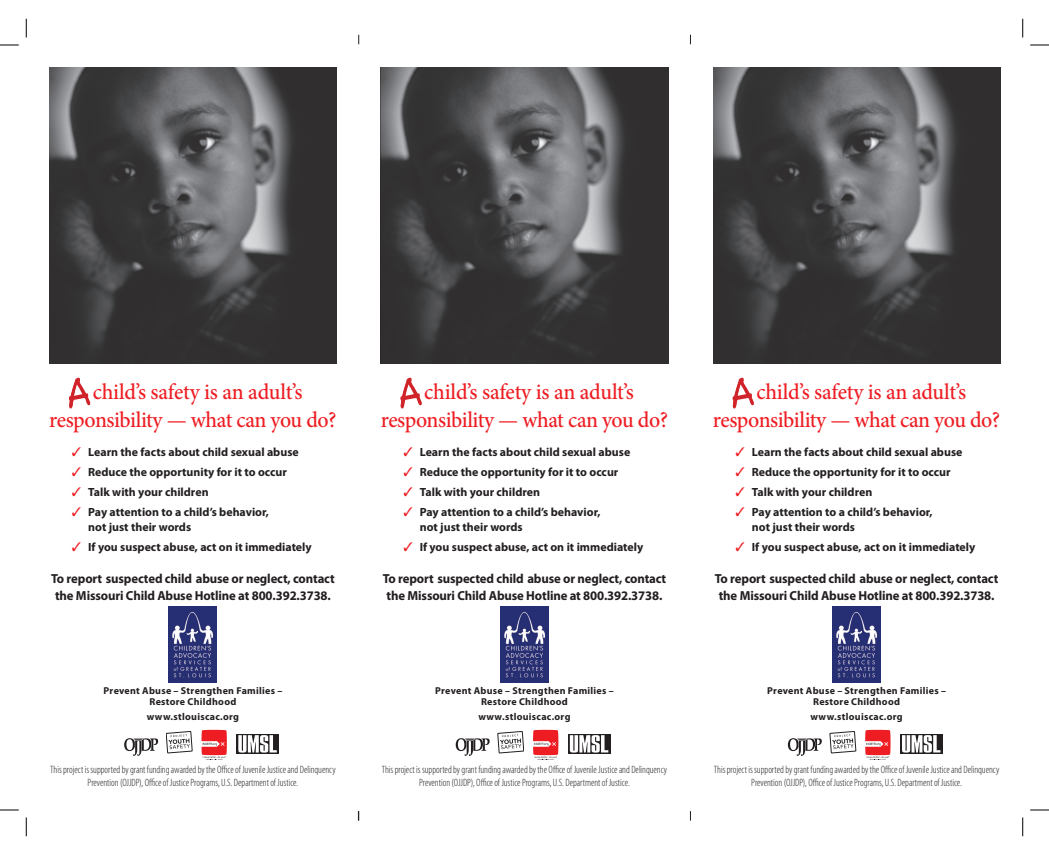
<style>
.page{position:relative;width:1049px;height:855px;background:#fff}
.page>*{position:absolute;margin:0;border:0;box-sizing:border-box;transform-origin:0 0}
.t1{font:500 22.5px/27.5px "Minion Pro";letter-spacing:-.02em;color:#ee1d23;text-align:center}
.t2{font:700 13.12px/17.5px "Myriad Pro";letter-spacing:-.01em;color:#231f20}
.t3{font:700 11.88px/15px "Myriad Pro";color:#231f20}
.t4{font:300 condensed 10.62px/12.9px "Myriad Pro";letter-spacing:-.005em;color:#231f20;text-align:center}
.t5{font:700 10px/11.2px "Myriad Pro";letter-spacing:.025em;color:#231f20;text-align:center}
.s1{color:#ee1d23}
</style>
<div class="page">
<img style="left:49px;top:68px;width:287px;height:295px">
<svg style="left:69px;top:378px;width:21px;height:31px"></svg>
<svg style="left:124px;top:738px;width:34px;height:18px"></svg>
<svg style="left:166px;top:731px;width:26px;height:22px"></svg>
<svg style="left:201px;top:730px;width:26px;height:30px"></svg>
<div style="left:236px;top:734px;width:42px;height:19px;background:#231f20"></div>
<svg style="left:238px;top:735px;width:39px;height:18px"></svg>
<img style="left:169px;top:606px;width:48px;height:76px">
<img style="left:381px;top:68px;width:287px;height:295px">
<svg style="left:400px;top:378px;width:21px;height:31px"></svg>
<svg style="left:455px;top:738px;width:34px;height:18px"></svg>
<svg style="left:497px;top:731px;width:26px;height:22px"></svg>
<svg style="left:533px;top:730px;width:25px;height:30px"></svg>
<div style="left:568px;top:734px;width:42px;height:19px;background:#231f20"></div>
<svg style="left:569px;top:735px;width:39px;height:18px"></svg>
<img style="left:500px;top:606px;width:48px;height:76px">
<img style="left:713px;top:68px;width:286px;height:295px">
<svg style="left:732px;top:378px;width:21px;height:31px"></svg>
<svg style="left:787px;top:738px;width:34px;height:18px"></svg>
<svg style="left:829px;top:731px;width:26px;height:22px"></svg>
<svg style="left:865px;top:730px;width:25px;height:30px"></svg>
<div style="left:899px;top:734px;width:42px;height:19px;background:#231f20"></div>
<svg style="left:902px;top:735px;width:38px;height:18px"></svg>
<img style="left:832px;top:606px;width:48px;height:76px">
<svg style="left:0;top:44px;width:19px;height:2px"></svg>
<svg style="left:1030px;top:44px;width:18px;height:2px"></svg>
<svg style="left:0;top:809px;width:19px;height:2px"></svg>
<svg style="left:1030px;top:809px;width:18px;height:2px"></svg>
<svg style="left:25px;top:19px;width:2px;height:19px"></svg>
<svg style="left:25px;top:818px;width:2px;height:18px"></svg>
<svg style="left:1022px;top:19px;width:1px;height:19px"></svg>
<svg style="left:1022px;top:818px;width:1px;height:18px"></svg>
<h1 class="t1" style="left:49px;top:378px;width:289px">child’s safety is an adult’s responsibility — what can you do?</h1>
<p class="t3" style="left:72px;top:444px;width:228px"><span class="s1">✓</span> Learn the facts about child sexual abuse</p>
<p class="t3" style="left:72px;top:464px;width:216px"><span class="s1">✓</span> Reduce the opportunity for it to occur</p>
<p class="t3" style="left:72px;top:484px;width:138px"><span class="s1">✓</span> Talk with your children</p>
<p class="t3" style="left:88px;top:504px;width:182px;text-indent:-16px"><span class="s1">✓</span> Pay attention to a child’s behavior, not just their words</p>
<p class="t3" style="left:72px;top:540px;width:241px"><span class="s1">✓</span> If you suspect abuse, act on it immediately</p>
<h1 class="t1" style="left:381px;top:378px;width:289px">child’s safety is an adult’s responsibility — what can you do?</h1>
<p class="t3" style="left:403px;top:444px;width:228px"><span class="s1">✓</span> Learn the facts about child sexual abuse</p>
<p class="t3" style="left:403px;top:464px;width:216px"><span class="s1">✓</span> Reduce the opportunity for it to occur</p>
<p class="t3" style="left:403px;top:484px;width:138px"><span class="s1">✓</span> Talk with your children</p>
<p class="t3" style="left:419px;top:504px;width:182px;text-indent:-16px"><span class="s1">✓</span> Pay attention to a child’s behavior, not just their words</p>
<p class="t3" style="left:403px;top:540px;width:241px"><span class="s1">✓</span> If you suspect abuse, act on it immediately</p>
<h1 class="t1" style="left:712px;top:378px;width:289px">child’s safety is an adult’s responsibility — what can you do?</h1>
<p class="t3" style="left:735px;top:444px;width:228px"><span class="s1">✓</span> Learn the facts about child sexual abuse</p>
<p class="t3" style="left:735px;top:464px;width:216px"><span class="s1">✓</span> Reduce the opportunity for it to occur</p>
<p class="t3" style="left:735px;top:484px;width:138px"><span class="s1">✓</span> Talk with your children</p>
<p class="t3" style="left:751px;top:504px;width:182px;text-indent:-16px"><span class="s1">✓</span> Pay attention to a child’s behavior, not just their words</p>
<p class="t3" style="left:735px;top:540px;width:241px"><span class="s1">✓</span> If you suspect abuse, act on it immediately</p>
<p class="t2" style="left:51px;top:569px;width:285px">To report suspected child abuse or neglect, contact the Missouri Child Abuse Hotline at 800.392.3738.</p>
<p class="t2" style="left:382px;top:569px;width:285px">To report suspected child abuse or neglect, contact the Missouri Child Abuse Hotline at 800.392.3738.</p>
<p class="t2" style="left:714px;top:569px;width:285px">To report suspected child abuse or neglect, contact the Missouri Child Abuse Hotline at 800.392.3738.</p>
<p class="t5" style="left:103px;top:685px;width:180px">Prevent Abuse – Strengthen Families –<br>Restore Childhood</p>
<p class="t5" style="left:147px;top:711px;width:94px">www.stlouiscac.org</p>
<p class="t5" style="left:435px;top:685px;width:180px">Prevent Abuse – Strengthen Families –<br>Restore Childhood</p>
<p class="t5" style="left:478px;top:711px;width:94px">www.stlouiscac.org</p>
<p class="t5" style="left:767px;top:685px;width:180px">Prevent Abuse – Strengthen Families –<br>Restore Childhood</p>
<p class="t5" style="left:810px;top:711px;width:94px">www.stlouiscac.org</p>
<p class="t4" style="left:50px;top:763px;width:287px">This project is supported by grant funding awarded by the Office of Juvenile Justice and Delinquency<br>Prevention (OJJDP), Office of Justice Programs, U.S. Department of Justice.</p>
<p class="t4" style="left:381px;top:763px;width:287px">This project is supported by grant funding awarded by the Office of Juvenile Justice and Delinquency<br>Prevention (OJJDP), Office of Justice Programs, U.S. Department of Justice.</p>
<p class="t4" style="left:713px;top:763px;width:287px">This project is supported by grant funding awarded by the Office of Juvenile Justice and Delinquency<br>Prevention (OJJDP), Office of Justice Programs, U.S. Department of Justice.</p>
</div>
